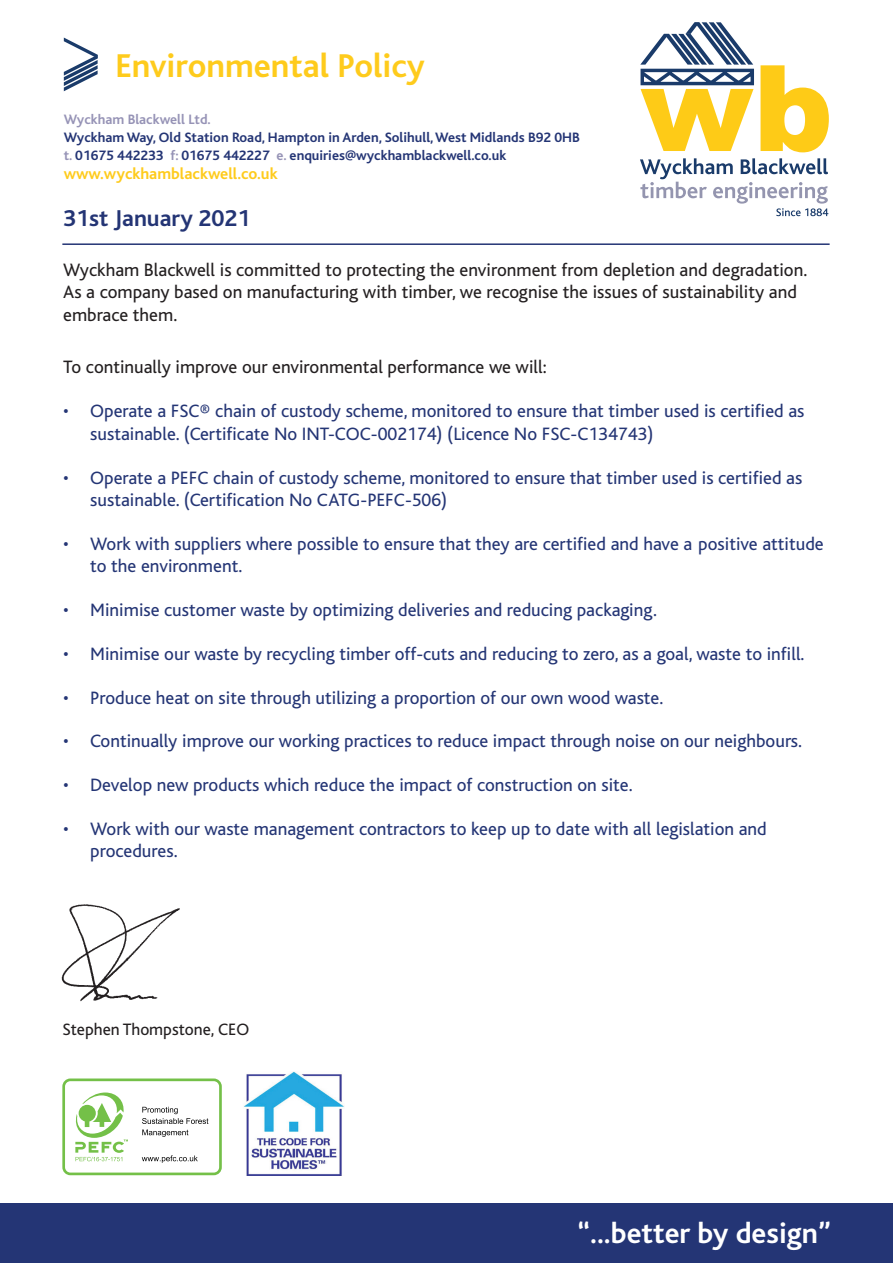
<style>
.page{position:relative;width:893px;height:1263px;background:#fff}
.page>*{position:absolute;margin:0;border:0;box-sizing:border-box;transform-origin:0 0}
.t1{font:700 34.5px "Bliss";color:#fecb1c}
.t2{font:700 30px "Bliss";color:#fff}
.t3{font:700 24px "Bliss";color:#243575}
.t4{font:18.75px/22.5px "Bliss";color:#243575}
.t5{font:18.75px/22.5px "Bliss";color:#231f20}
.t6{font:17.25px "Bliss";color:#231f20}
.t7{font:700 16.5px "Bliss";color:#fecb1c}
.t8{font:700 14.25px/18px "Bliss";color:#243575}
.t9{font:700 14.25px "Bliss";color:#9693b6}
.s1{color:#9693b6}
</style>
<div class="page">
<svg style="left:640px;top:158px;width:188px;height:58px"></svg>
<svg style="left:640px;top:22px;width:189px;height:130px"></svg>
<hr style="left:62px;top:243px;width:768px;height:2px;background:#243575">
<svg style="left:64px;top:38px;width:34px;height:53px"></svg>
<div style="left:0;top:1203px;width:893px;height:60px;background:#243575"></div>
<div style="left:62px;top:1078px;width:160px;height:97px;border:3px solid #74c048;border-radius:7px"></div>
<svg style="left:142px;top:1155px;width:56px;height:8px"></svg>
<svg style="left:142px;top:1107px;width:66px;height:30px"></svg>
<svg style="left:75px;top:1092px;width:53px;height:69px"></svg>
<img style="left:244px;top:1072px;width:100px;height:103px">
<img style="left:61px;top:904px;width:119px;height:98px">
<h1 class="t1" style="left:115px;top:48px;width:311px">Environmental Policy</h1>
<p class="t9" style="left:64px;top:111px;width:149px">Wyckham Blackwell Ltd.</p>
<p class="t8" style="left:64px;top:128px;width:518px">Wyckham Way, Old Station Road, Hampton in Arden, Solihull, West Midlands B92 0HB <span class="s1">t.</span> 01675 442233 <span class="s1">f:</span> 01675 442227 <span class="s1">e.</span> enquiries@wyckhamblackwell.co.uk</p>
<p class="t7" style="left:64px;top:165px;width:215px">www.wyckhamblackwell.co.uk</p>
<p class="t3" style="left:63px;top:205px;width:189px">31st January 2021</p>
<p class="t5" style="left:63px;top:259px;width:746px">Wyckham Blackwell is committed to protecting the environment from depletion and degradation.<br>As a company based on manufacturing with timber, we recognise the issues of sustainability and embrace them.</p>
<p class="t5" style="left:63px;top:356px;width:485px">To continually improve our environmental performance we will:</p>
<p class="t4" style="left:90px;top:400px;width:716px;text-indent:-27px">• Operate a FSC® chain of custody scheme, monitored to ensure that timber used is certified as sustainable. (Certificate No INT-COC-002174) (Licence No FSC-C134743)</p>
<p class="t4" style="left:90px;top:466px;width:713px;text-indent:-27px">• Operate a PEFC chain of custody scheme, monitored to ensure that timber used is certified as sustainable. (Certification No CATG-PEFC-506)</p>
<p class="t4" style="left:90px;top:533px;width:735px;text-indent:-27px">• Work with suppliers where possible to ensure that they are certified and have a positive attitude to the environment.</p>
<p class="t4" style="left:63px;top:599px;width:595px">• Minimise customer waste by optimizing deliveries and reducing packaging.</p>
<p class="t4" style="left:63px;top:643px;width:743px">• Minimise our waste by recycling timber off-cuts and reducing to zero, as a goal, waste to infill.</p>
<p class="t4" style="left:63px;top:686px;width:602px">• Produce heat on site through utilizing a proportion of our own wood waste.</p>
<p class="t4" style="left:63px;top:730px;width:740px">• Continually improve our working practices to reduce impact through noise on our neighbours.</p>
<p class="t4" style="left:63px;top:774px;width:571px">• Develop new products which reduce the impact of construction on site.</p>
<p class="t4" style="left:90px;top:818px;width:678px;text-indent:-27px">• Work with our waste management contractors to keep up to date with all legislation and procedures.</p>
<p class="t6" style="left:62px;top:1020px;width:188px">Stephen Thompstone, CEO</p>
<h2 class="t2" style="left:578px;top:1218px;width:254px">“...better by design”</h2>
</div>
